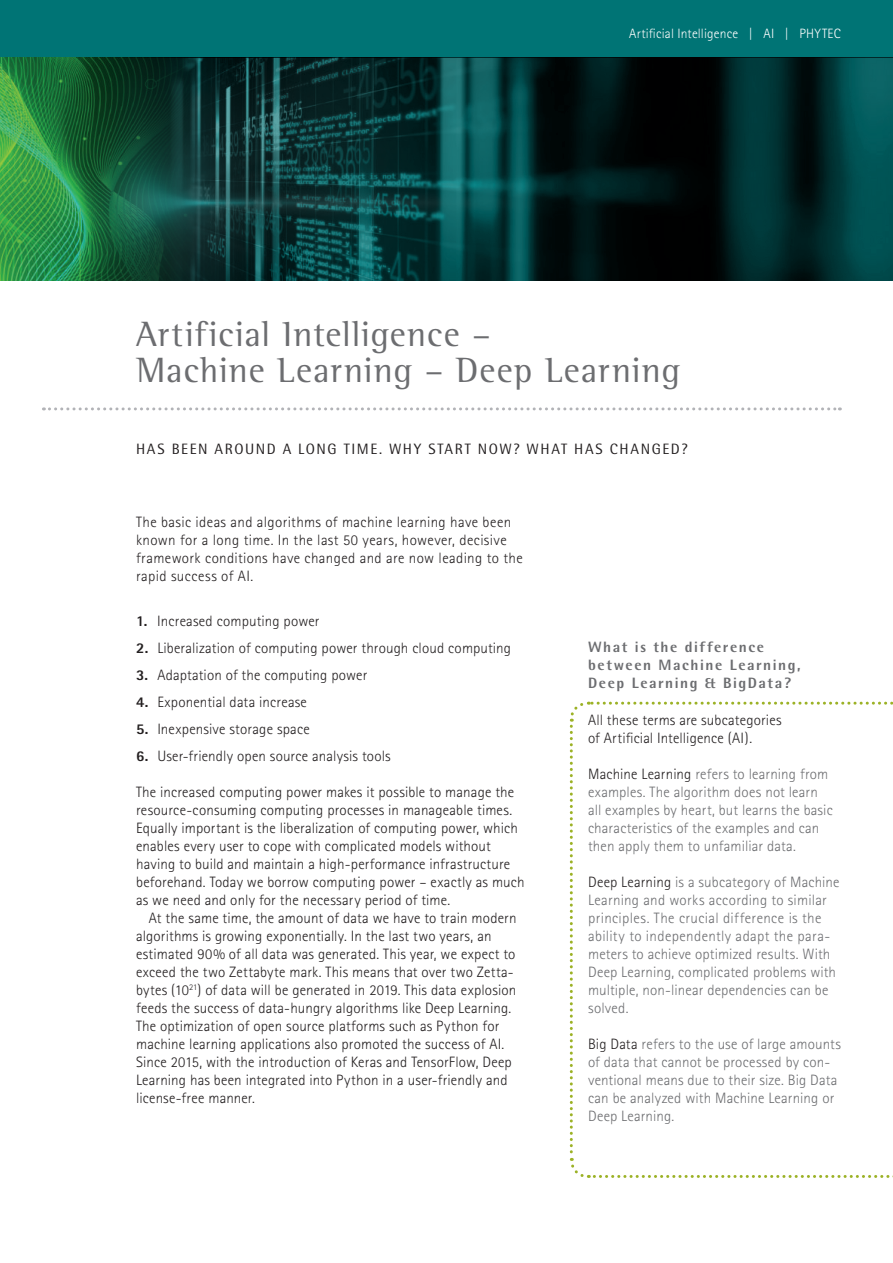
<style>
.page{position:relative;width:893px;height:1263px;background:#fff}
.page>*{position:absolute;margin:0;border:0;box-sizing:border-box;transform-origin:0 0}
.t1{font:36px/36px "Rotis Semi Serif";letter-spacing:.025em;color:#6c6d70}
.t2{font:300 15px/18px "Rotis Sans Serif";letter-spacing:.01em;color:#231f20}
.t3{font:300 15px/18px "Rotis Sans Serif";letter-spacing:.01em;color:#6c6d70}
.t4{font:800 15px/18px "Rotis Semi Sans";letter-spacing:.1em;color:#6c6d70}
.t5{font:15px "Rotis Semi Sans";letter-spacing:.105em;color:#231f20}
.t6{font:300 13.5px "Rotis Sans Serif";letter-spacing:.015em;color:#fff}
.s1{font-weight:800}
.s2{color:#231f20}
</style>
<div class="page">
<svg style="left:569px;top:701px;width:324px;height:477px"></svg>
<svg style="left:43px;top:407px;width:797px;height:3px"></svg>
<div style="left:0;top:0;width:893px;height:58px;background:#007475"></div>
<svg style="left:210px;top:58px;width:683px;height:223px;background:#052d2e"></svg>
<img style="left:0;top:57px;width:210px;height:224px">
<p class="t6" style="left:629px;top:26px;width:213px">Artificial Intelligence | AI | PHYTEC</p>
<h1 class="t1" style="left:136px;top:316px;width:545px">Artificial Intelligence –<br>Machine Learning – Deep Learning</h1>
<p class="t5" style="left:136px;top:440px;width:553px">HAS BEEN AROUND A LONG TIME. WHY START NOW? WHAT HAS CHANGED?</p>
<p class="t2" style="left:136px;top:513px;width:388px">The basic ideas and algorithms of machine learning have been known for a long time. In the last 50 years, however, decisive framework conditions have changed and are now leading to the rapid success of AI.</p>
<p class="t2" style="left:136px;top:612px;width:185px"><span class="s1">1.</span> Increased computing power</p>
<p class="t2" style="left:136px;top:639px;width:377px"><span class="s1">2.</span> Liberalization of computing power through cloud computing</p>
<p class="t2" style="left:136px;top:666px;width:233px"><span class="s1">3.</span> Adaptation of the computing power</p>
<p class="t2" style="left:136px;top:693px;width:172px"><span class="s1">4.</span> Exponential data increase</p>
<p class="t2" style="left:136px;top:720px;width:175px"><span class="s1">5.</span> Inexpensive storage space</p>
<p class="t2" style="left:136px;top:747px;width:256px"><span class="s1">6.</span> User-friendly open source analysis tools</p>
<p class="t2" style="left:136px;top:783px;width:390px">The increased computing power makes it possible to manage the resource-consuming computing processes in manageable times.<br>Equally important is the liberalization of computing power, which enables every user to cope with complicated models without having to build and maintain a high-performance infrastructure beforehand. Today we borrow computing power – exactly as much as we need and only for the necessary period of time.</p>
<p class="t2" style="left:136px;top:909px;width:382px;text-indent:13px">At the same time, the amount of data we have to train modern algorithms is growing exponentially. In the last two years, an estimated 90% of all data was generated. This year, we expect to exceed the two Zettabyte mark. This means that over two Zetta&shy;bytes (10<sup>21</sup>) of data will be generated in 2019. This data explosion feeds the success of data-hungry algorithms like Deep Learning.<br>The optimization of open source platforms such as Python for machine learning applications also promoted the success of AI.<br>Since 2015, with the introduction of Keras and TensorFlow, Deep Learning has been integrated into Python in a user-friendly and license-free manner.</p>
<p class="t4" style="left:588px;top:637px;width:214px">What is the difference between Machine Learning,<br>Deep Learning &amp; BigData?</p>
<p class="t2" style="left:588px;top:711px;width:195px">All these terms are subcategories of Artificial Intelligence (AI).</p>
<p class="t3" style="left:588px;top:765px;width:246px"><span class="s2">Machine Learning</span> refers to learning from examples. The algorithm does not learn all examples by heart, but learns the basic characteristics of the examples and can then apply them to unfamiliar data.</p>
<p class="t3" style="left:588px;top:873px;width:253px"><span class="s2">Deep Learning</span> is a subcategory of Machine Learning and works according to similar principles. The crucial difference is the ability to independently adapt the para&shy;meters to achieve optimized results. With Deep Learning, complicated problems with multiple, non-linear dependencies can be solved.</p>
<p class="t3" style="left:588px;top:1035px;width:254px"><span class="s2">Big Data</span> refers to the use of large amounts of data that cannot be processed by con&shy;ventional means due to their size. Big Data can be analyzed with Machine Learning or Deep Learning.</p>
</div>
